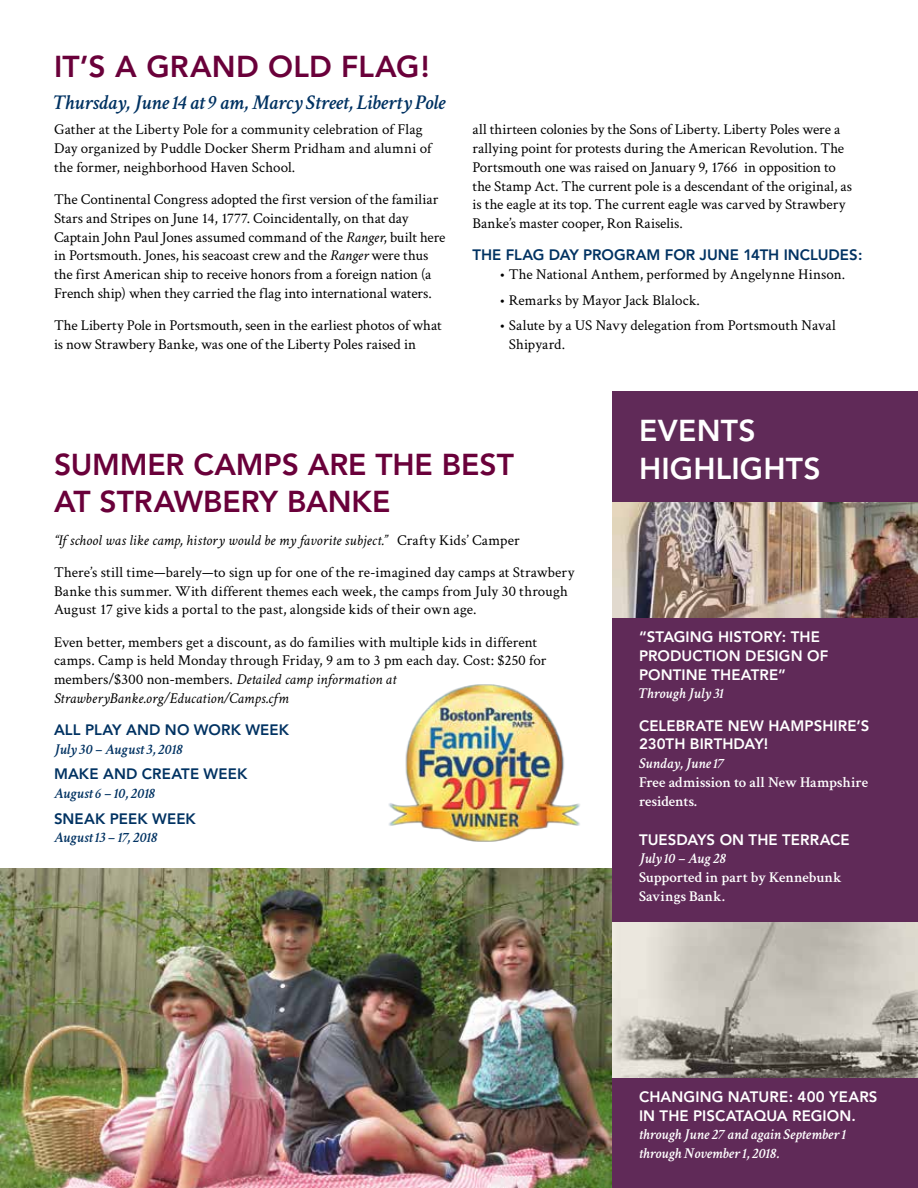
<style>
.page{position:relative;width:918px;height:1188px;background:#fff}
.page>*{position:absolute;margin:0;border:0;box-sizing:border-box;transform-origin:0 0}
.t1{font:800 30px/37.5px "Avenir";letter-spacing:-.005em;color:#6a003a}
.t2{font:800 30px/37.5px "Avenir";letter-spacing:.005em;color:#fff}
.t3{font:italic 600 21px "Crimson Text";letter-spacing:-.01em;color:#003262}
.t4{font:15px/18.8px "Crimson Text";color:#000}
.t5{font:800 15px/18.8px "Avenir";letter-spacing:.005em;color:#fff}
.t6{font:italic 600 15px/18.8px "Crimson Text";color:#fff}
.t7{font:800 15px "Avenir";letter-spacing:.005em;color:#003262}
.t8{font:600 15px/18.8px "Crimson Text";color:#fff}
.t9{font:italic 600 15px "Crimson Text";letter-spacing:.005em;color:#003262}
.s1{font-style:italic}
</style>
<div class="page">
<img style="left:388px;top:684px;width:192px;height:158px">
<div style="left:612px;top:392px;width:306px;height:796px;background:#602a58"></div>
<img style="left:612px;top:922px;width:306px;height:156px">
<img style="left:0;top:869px;width:612px;height:319px">
<img style="left:612px;top:502px;width:306px;height:115px">
<h1 class="t1" style="left:54px;top:47px;width:377px">IT’S A GRAND OLD FLAG!</h1>
<h2 class="t3" style="left:54px;top:87px;width:393px">Thursday, June 14 at 9 am, Marcy Street, Liberty Pole</h2>
<p class="t4" style="left:54px;top:120px;width:379px">Gather at the Liberty Pole for a community celebration of Flag<br>Day organized by Puddle Docker Sherm Pridham and alumni of the former, neighborhood Haven School.</p>
<p class="t4" style="left:54px;top:189px;width:393px">The Continental Congress adopted the first version of the familiar Stars and Stripes on June 14, 1777. Coincidentally, on that day Captain John Paul Jones assumed command of the <span class="s1">Ranger</span>, built here in Portsmouth. Jones, his seacoast crew and the <span class="s1">Ranger</span> were thus the first American ship to receive honors from a foreign nation (a French ship) when they carried the flag into international waters.</p>
<p class="t4" style="left:54px;top:315px;width:389px">The Liberty Pole in Portsmouth, seen in the earliest photos of what is now Strawbery Banke, was one of the Liberty Poles raised in</p>
<p class="t4" style="left:472px;top:120px;width:381px">all thirteen colonies by the Sons of Liberty. Liberty Poles were a rallying point for protests during the American Revolution. The Portsmouth one was raised on January 9, 1766 in opposition to the Stamp Act. The current pole is a descendant of the original, as is the eagle at its top. The current eagle was carved by Strawbery Banke’s master cooper, Ron Raiselis.</p>
<p class="t7" style="left:472px;top:246px;width:392px">THE FLAG DAY PROGRAM FOR JUNE 14TH INCLUDES:</p>
<p class="t4" style="left:500px;top:264px;width:347px">• The National Anthem, performed by Angelynne Hinson.</p>
<p class="t4" style="left:500px;top:290px;width:202px">• Remarks by Mayor Jack Blalock.</p>
<p class="t4" style="left:509px;top:315px;width:329px;text-indent:-9px">• Salute by a US Navy delegation from Portsmouth Naval<br>Shipyard.</p>
<h1 class="t1" style="left:54px;top:446px;width:462px">SUMMER CAMPS ARE THE BEST<br>AT STRAWBERY BANKE</h1>
<p class="t4" style="left:54px;top:523px;width:522px;line-height:32.2px"><span class="s1">“If school was like camp, history would be my favorite subject.”</span> Crafty Kids’ Camper<br>There’s still time—barely—to sign up for one of the re-imagined day camps at Strawbery</p>
<p class="t4" style="left:54px;top:581px;width:516px">Banke this summer. With different themes each week, the camps from July 30 through<br>August 17 give kids a portal to the past, alongside kids of their own age.</p>
<p class="t4" style="left:54px;top:632px;width:494px">Even better, members get a discount, as do families with multiple kids in different camps. Camp is held Monday through Friday, 9 am to 3 pm each day. Cost: $250 for members/$300 non-members. <span class="s1">Detailed camp information at StrawberyBanke.org/Education/Camps.cfm</span></p>
<p class="t7" style="left:54px;top:721px;width:237px">ALL PLAY AND NO WORK WEEK</p>
<p class="t9" style="left:54px;top:738px;width:130px">July 30 – August 3, 2018</p>
<p class="t7" style="left:54px;top:765px;width:195px">MAKE AND CREATE WEEK</p>
<p class="t9" style="left:54px;top:783px;width:103px">August 6 – 10, 2018</p>
<p class="t7" style="left:54px;top:809px;width:143px">SNEAK PEEK WEEK</p>
<p class="t9" style="left:54px;top:827px;width:105px">August 13 – 17, 2018</p>
<h1 class="t2" style="left:639px;top:412px;width:183px">EVENTS<br>HIGHLIGHTS</h1>
<p class="t5" style="left:639px;top:627px;width:191px">“STAGING HISTORY: THE<br>PRODUCTION DESIGN OF<br>PONTINE THEATRE”</p>
<p class="t6" style="left:639px;top:683px;width:86px">Through July 31</p>
<p class="t5" style="left:639px;top:716px;width:232px">CELEBRATE NEW HAMPSHIRE’S<br>230TH BIRTHDAY!</p>
<p class="t6" style="left:639px;top:753px;width:87px">Sunday, June 17</p>
<p class="t8" style="left:639px;top:772px;width:231px">Free admission to all New Hampshire residents.</p>
<p class="t5" style="left:639px;top:830px;width:212px">TUESDAYS ON THE TERRACE</p>
<p class="t6" style="left:639px;top:848px;width:89px">July 10 – Aug 28</p>
<p class="t8" style="left:639px;top:867px;width:205px">Supported in part by Kennebunk<br>Savings Bank.</p>
<p class="t5" style="left:639px;top:1087px;width:240px">CHANGING NATURE: 400 YEARS<br>IN THE PISCATAQUA REGION.</p>
<p class="t6" style="left:639px;top:1124px;width:208px">through June 27 and again September 1 through November 1, 2018.</p>
</div>
